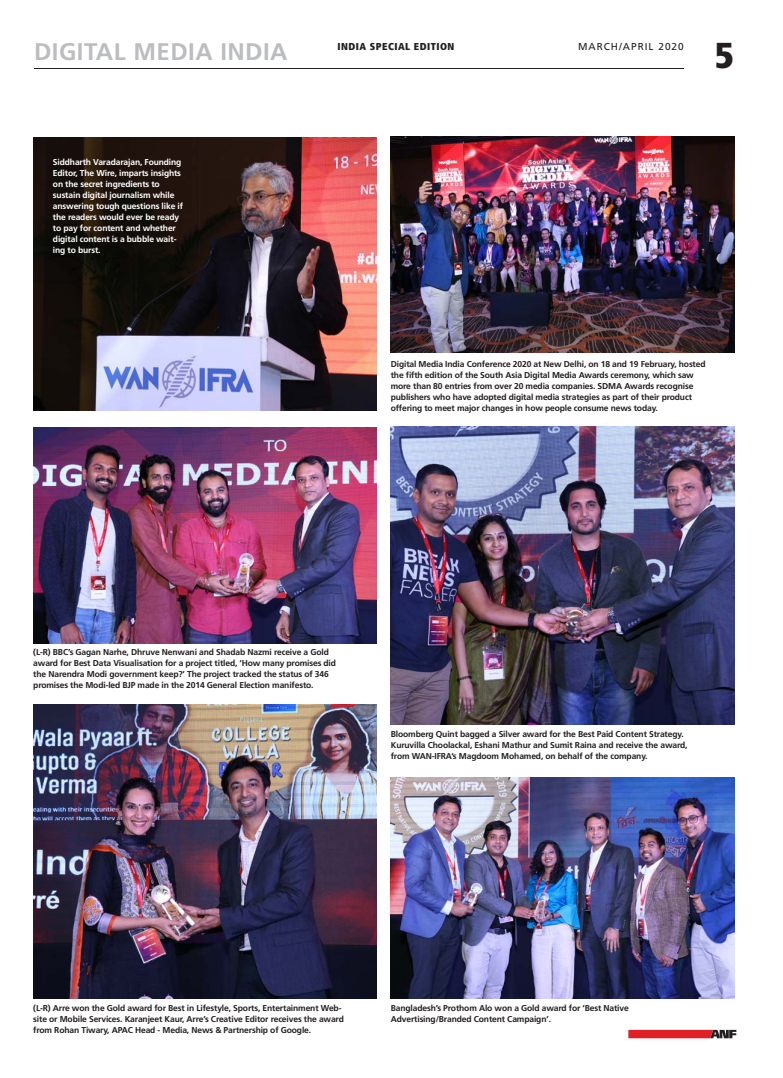
<style>
.page{position:relative;width:783px;height:1078px;background:#fff}
.page>*{position:absolute;margin:0;border:0;box-sizing:border-box;transform-origin:0 0}
.t1{font:900 condensed 36px "Frutiger LT Com";color:#231f20}
.t2{font:700 24px "Frutiger LT Com";letter-spacing:.02em;color:#bcbdc0}
.t3{font:900 condensed 10px "Frutiger LT Com";letter-spacing:.05em;color:#231f20}
.t4{font:10px "Frutiger LT Com";letter-spacing:.1em;color:#231f20}
.t5{font:700 8.5px/11px "Frutiger LT Com";letter-spacing:-.015em;color:#231f20}
.t6{font:700 8.5px/11px "Frutiger LT Com";letter-spacing:-.015em;color:#fff}
</style>
<div class="page">
<svg style="left:628px;top:1029px;width:108px;height:8px"></svg>
<hr style="left:34px;top:68px;width:649px;height:1px;background:#231f20">
<img style="left:33px;top:137px;width:343px;height:273px">
<img style="left:390px;top:137px;width:343px;height:215px">
<img style="left:33px;top:427px;width:343px;height:216px">
<img style="left:390px;top:427px;width:343px;height:297px">
<img style="left:33px;top:704px;width:343px;height:294px">
<img style="left:390px;top:777px;width:343px;height:221px">
<h2 class="t2" style="left:34px;top:37px;width:255px">DIGITAL MEDIA INDIA</h2>
<h1 class="t1" style="left:715px;top:34px;width:20px">5</h1>
<p class="t3" style="left:337px;top:40px;width:118px">INDIA SPECIAL EDITION</p>
<p class="t4" style="left:578px;top:41px;width:107px">MARCH/APRIL 2020</p>
<p class="t6" style="left:53px;top:156px;width:132px">Siddharth Varadarajan, Founding<br>Editor, The Wire, imparts insights on the secret ingredients to sustain digital journalism while answering tough questions like if the readers would ever be ready to pay for content and whether digital content is a bubble wait&shy;ing to burst.</p>
<p class="t5" style="left:390px;top:358px;width:316px">Digital Media India Conference 2020 at New Delhi, on 18 and 19 February, hosted the fifth edition of the South Asia Digital Media Awards ceremony, which saw more than 80 entries from over 20 media companies. SDMA Awards recognise publishers who have adopted digital media strategies as part of their product offering to meet major changes in how people consume news today.</p>
<p class="t5" style="left:33px;top:646px;width:304px">(L-R) BBC’s Gagan Narhe, Dhruve Nenwani and Shadab Nazmi receive a Gold award for Best Data Visualisation for a project titled, ‘How many promises did the Narendra Modi government keep?’ The project tracked the status of 346 promises the Modi-led BJP made in the 2014 General Election manifesto.</p>
<p class="t5" style="left:390px;top:728px;width:298px">Bloomberg Quint bagged a Silver award for the Best Paid Content Strategy.<br>Kuruvilla Choolackal, Eshani Mathur and Sumit Raina and receive the award, from WAN-IFRA’s Magdoom Mohamed, on behalf of the company.</p>
<p class="t5" style="left:33px;top:1002px;width:312px">(L-R) Arre won the Gold award for Best in Lifestyle, Sports, Entertainment Web&shy;site or Mobile Services. Karanjeet Kaur, Arre’s Creative Editor receives the award from Rohan Tiwary, APAC Head - Media, News &amp; Partnership of Google.</p>
<p class="t5" style="left:390px;top:1002px;width:239px">Bangladesh’s Prothom Alo won a Gold award for ‘Best Native<br>Advertising/Branded Content Campaign’.</p>
</div>
